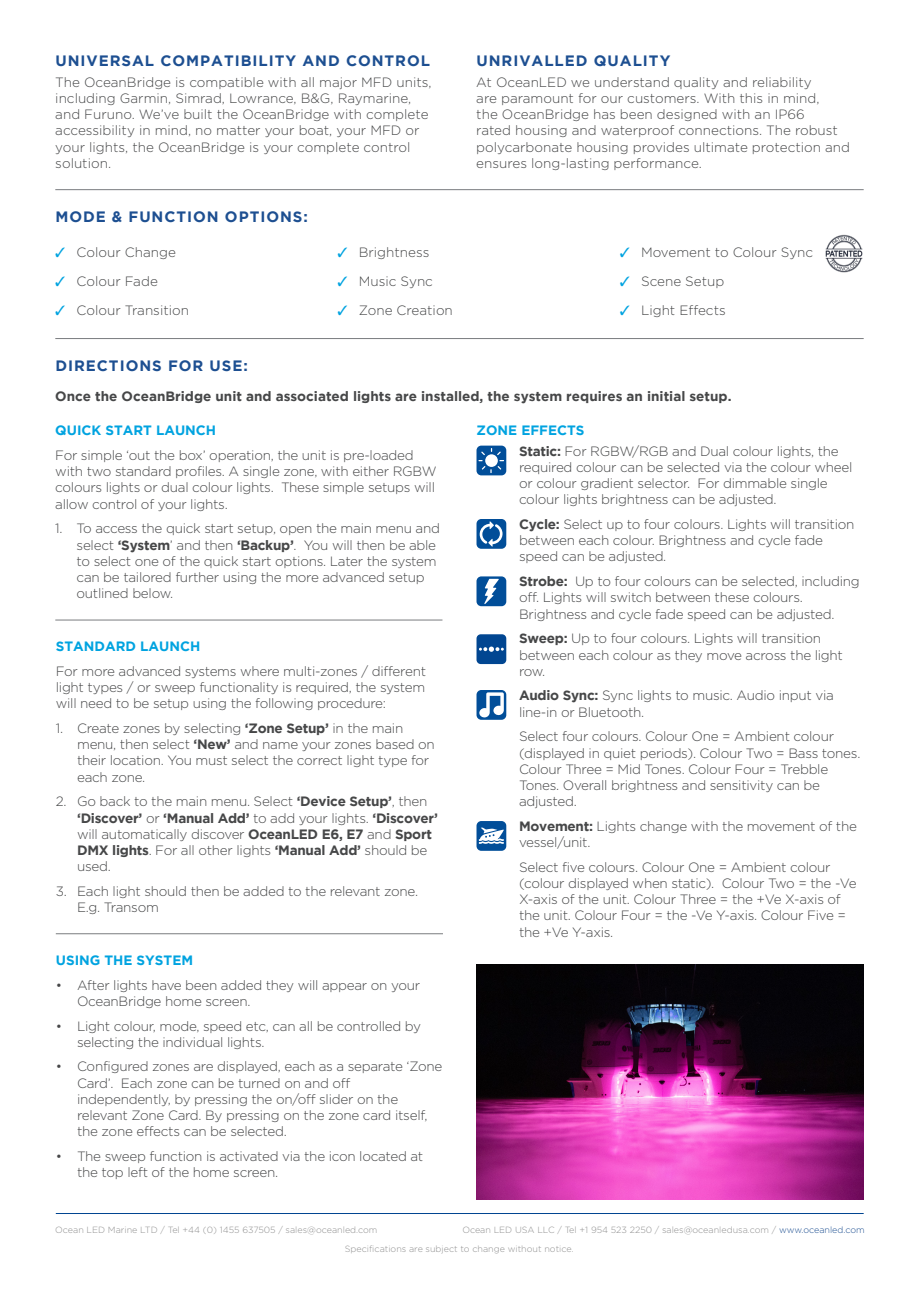
<style>
.page{position:relative;width:919px;height:1289px;background:#fff}
.page>*{position:absolute;margin:0;border:0;box-sizing:border-box;transform-origin:0 0}
.t1{font:700 15px "Gotham";letter-spacing:.065em;color:#1d4f91}
.t2{font:300 13.5px/16.2px "Gotham";letter-spacing:-.02em;color:#464748}
.t3{font:300 13.5px/16.2px "Gotham";color:#464748}
.t4{font:700 13.5px "Gotham";color:#464748}
.t5{font:700 13.5px "Gotham";color:#00a3e0}
.t6{font:300 9px "Gotham";color:#8f8f8f}
.s1{color:#00a3e0}
.s2{font-weight:700}
.s3{color:#1d4f91}
</style>
<div class="page">
<hr style="left:55px;top:338px;width:808px;height:1px;background:#7a7c7f">
<img style="left:825px;top:234px;width:38px;height:39px">
<hr style="left:55px;top:189px;width:808px;height:1px;background:#7a7c7f">
<hr style="left:56px;top:1213px;width:807px;height:1px;background:#004591">
<hr style="left:55px;top:619px;width:387px;height:1px;background:#7a7c7f">
<hr style="left:56px;top:933px;width:387px;height:1px;background:#7a7c7f">
<img style="left:476px;top:964px;width:387px;height:235px">
<div style="left:476px;top:445px;width:30px;height:30px;background:#014e99;border-radius:5px"></div>
<svg style="left:478px;top:448px;width:26px;height:25px"></svg>
<div style="left:476px;top:519px;width:30px;height:30px;background:#014e99;border-radius:5px"></div>
<svg style="left:479px;top:521px;width:23px;height:25px"></svg>
<div style="left:476px;top:576px;width:30px;height:30px;background:#014e99;border-radius:5px"></div>
<svg style="left:484px;top:579px;width:14px;height:25px"></svg>
<div style="left:476px;top:690px;width:30px;height:29px;background:#014e99;border-radius:5px"></div>
<svg style="left:479px;top:692px;width:25px;height:25px"></svg>
<div style="left:476px;top:821px;width:30px;height:29px;background:#014e99;border-radius:5px"></div>
<svg style="left:479px;top:827px;width:25px;height:16px"></svg>
<div style="left:476px;top:634px;width:30px;height:30px;background:#014691;border-radius:4px"></div>
<svg style="left:479px;top:646px;width:25px;height:5px"></svg>
<p class="t1" style="left:55px;top:52px;width:376px">UNIVERSAL COMPATIBILITY AND CONTROL</p>
<p class="t3" style="left:55px;top:74px;width:378px">The OceanBridge is compatible with all major MFD units, including Garmin, Simrad, Lowrance, B&amp;G, Raymarine, and Furuno. We’ve built the OceanBridge with complete accessibility in mind, no matter your boat, your MFD or your lights, the OceanBridge is your complete control solution.</p>
<p class="t1" style="left:55px;top:208px;width:254px">MODE &amp; FUNCTION OPTIONS:</p>
<p class="t3" style="left:55px;top:244px;width:122px"><span class="s1">✓</span> Colour Change</p>
<p class="t3" style="left:55px;top:273px;width:104px"><span class="s1">✓</span> Colour Fade</p>
<p class="t3" style="left:55px;top:302px;width:135px"><span class="s1">✓</span> Colour Transition</p>
<p class="t1" style="left:55px;top:357px;width:194px">DIRECTIONS FOR USE:</p>
<p class="t3" style="left:337px;top:244px;width:93px"><span class="s1">✓</span> Brightness</p>
<p class="t3" style="left:337px;top:273px;width:97px"><span class="s1">✓</span> Music Sync</p>
<p class="t3" style="left:337px;top:302px;width:117px"><span class="s1">✓</span> Zone Creation</p>
<p class="t1" style="left:476px;top:52px;width:195px">UNRIVALLED QUALITY</p>
<p class="t3" style="left:476px;top:74px;width:375px">At OceanLED we understand quality and reliability<br>are paramount for our customers. With this in mind,<br>the OceanBridge has been designed with an IP66<br>rated housing and waterproof connections. The robust polycarbonate housing provides ultimate protection and ensures long-lasting performance.</p>
<p class="t3" style="left:619px;top:244px;width:195px"><span class="s1">✓</span> Movement to Colour Sync</p>
<p class="t3" style="left:619px;top:273px;width:106px"><span class="s1">✓</span> Scene Setup</p>
<p class="t3" style="left:619px;top:302px;width:107px"><span class="s1">✓</span> Light Effects</p>
<p class="t4" style="left:55px;top:388px;width:677px">Once the OceanBridge unit and associated lights are installed, the system requires an initial setup.</p>
<p class="t5" style="left:55px;top:422px;width:162px">QUICK START LAUNCH</p>
<p class="t2" style="left:55px;top:447px;width:383px">For simple ‘out the box’ operation, the unit is pre-loaded with two standard profiles. A single zone, with either RGBW colours lights or dual colour lights. These simple setups will allow control of your lights.</p>
<p class="t2" style="left:77px;top:520px;width:365px;text-indent:-21px">1. To access the quick start setup, open the main menu and select <span class="s2">‘System</span>’ and then <span class="s2">‘Backup’</span>. You will then be able to select one of the quick start options. Later the system can be tailored further using the more advanced setup outlined below.</p>
<p class="t5" style="left:476px;top:422px;width:109px">ZONE EFFECTS</p>
<p class="t2" style="left:519px;top:442px;width:335px"><span class="s2">Static:</span> For RGBW/RGB and Dual colour lights, the required colour can be selected via the colour wheel or colour gradient selector. For dimmable single colour lights brightness can be adjusted.</p>
<p class="t2" style="left:519px;top:516px;width:337px"><span class="s2">Cycle:</span> Select up to four colours. Lights will transition between each colour. Brightness and cycle fade speed can be adjusted.</p>
<p class="t2" style="left:519px;top:573px;width:342px"><span class="s2">Strobe:</span> Up to four colours can be selected, including off. Lights will switch between these colours.<br>Brightness and cycle fade speed can be adjusted.</p>
<p class="t2" style="left:519px;top:630px;width:325px"><span class="s2">Sweep:</span> Up to four colours. Lights will transition between each colour as they move across the light row.</p>
<p class="t2" style="left:519px;top:687px;width:316px"><span class="s2">Audio Sync:</span> Sync lights to music. Audio input via line-in or Bluetooth.</p>
<p class="t2" style="left:519px;top:728px;width:343px">Select four colours. Colour One = Ambient colour (displayed in quiet periods). Colour Two = Bass tones.<br>Colour Three = Mid Tones. Colour Four = Trebble Tones. Overall brightness and sensitivity can be adjusted.</p>
<p class="t2" style="left:519px;top:817px;width:339px"><span class="s2">Movement:</span> Lights change with the movement of the vessel/unit.</p>
<p class="t2" style="left:519px;top:858px;width:339px">Select five colours. Colour One = Ambient colour (colour displayed when static). Colour Two = the -Ve X-axis of the unit. Colour Three = the +Ve X-axis of the unit. Colour Four = the -Ve Y-axis. Colour Five = the +Ve Y-axis.</p>
<p class="t5" style="left:56px;top:638px;width:146px">STANDARD LAUNCH</p>
<p class="t2" style="left:56px;top:662px;width:372px;text-align:justify">For more advanced systems where multi-zones / different light types / or sweep functionality is required, the system will need to be setup using the following procedure:</p>
<p class="t2" style="left:77px;top:720px;width:359px;text-indent:-21px">1. Create zones by selecting <span class="s2">‘Zone Setup’</span> in the main menu, then select <span class="s2">‘New’</span> and name your zones based on their location. You must select the correct light type for each zone.</p>
<p class="t2" style="left:77px;top:793px;width:362px;text-indent:-21px">2. Go back to the main menu. Select <span class="s2">‘Device Setup’</span>, then <span class="s2">‘Discover’</span> or <span class="s2">‘Manual Add’</span> to add your lights. <span class="s2">‘Discover’ </span>will automatically discover <span class="s2">OceanLED E6, E7</span> and <span class="s2">Sport DMX lights</span>. For all other lights <span class="s2">‘Manual Add’</span> should be used.</p>
<p class="t2" style="left:77px;top:882px;width:342px;text-indent:-21px">3. Each light should then be added to the relevant zone.<br>E.g. Transom</p>
<p class="t5" style="left:56px;top:952px;width:139px">USING THE SYSTEM</p>
<p class="t2" style="left:77px;top:976px;width:344px;text-indent:-21px">• After lights have been added they will appear on your<br>OceanBridge home screen.</p>
<p class="t2" style="left:77px;top:1017px;width:345px;text-indent:-21px">• Light colour, mode, speed etc, can all be controlled by selecting the individual lights.</p>
<p class="t2" style="left:77px;top:1058px;width:366px;text-indent:-21px">• Configured zones are displayed, each as a separate ‘Zone Card’. Each zone can be turned on and off independently, by pressing the on/off slider on the relevant Zone Card. By pressing on the zone card itself, the zone effects can be selected.</p>
<p class="t2" style="left:77px;top:1147px;width:348px;text-indent:-21px">• The sweep function is activated via the icon located at the top left of the home screen.</p>
<p class="t6" style="left:55px;top:1224px;width:323px">Ocean LED Marine LTD / Tel +44 (0) 1455 637505 / sales@oceanled.com</p>
<p class="t6" style="left:462px;top:1224px;width:404px">Ocean LED USA LLC / Tel +1 954 523 2250 / sales@oceanledusa.com / <span class="s3">www.oceanled.com</span></p>
<p class="t6" style="left:344px;top:1243px;width:230px">Specifications are subject to change without notice.</p>
</div>
